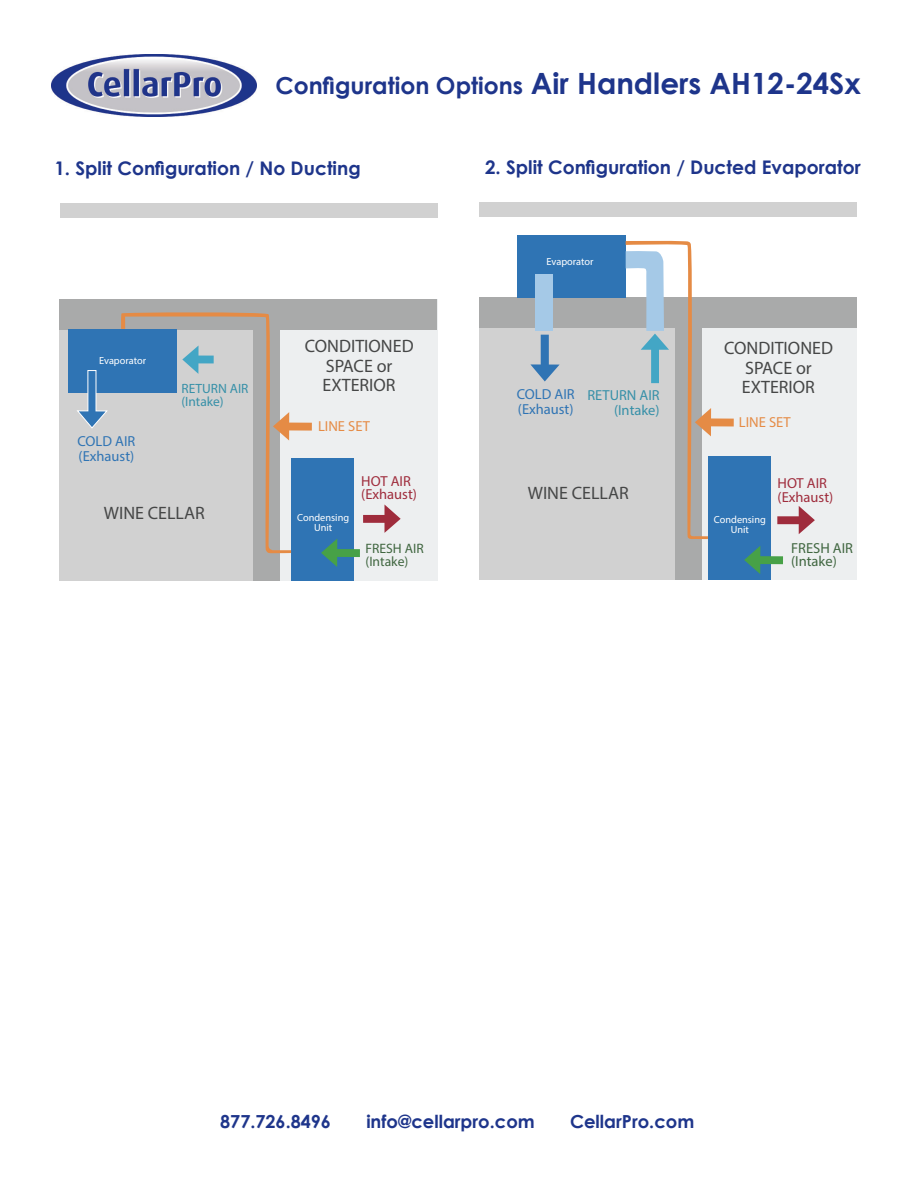
<style>
.page{position:relative;width:918px;height:1188px;background:#fff}
.page>*{position:absolute;margin:0;border:0;box-sizing:border-box;transform-origin:0 0}
.t1{font:700 23.4px "Century Gothic";color:#1e358b}
.t2{font:700 18.75px "Century Gothic";color:#1e358b}
.t3{font:18px/19.5px "Myriad Pro";color:#464747;text-align:center}
.t4{font:700 18px "Century Gothic";color:#1e358b}
.t5{font:14.55px/15px "Myriad Pro";color:#2f74b4}
.t6{font:14.55px/13.5px "Myriad Pro";color:#9f2c3c}
.t7{font:14.55px/15px "Myriad Pro";color:#3790a8;text-align:right}
.t8{font:14.55px/13.5px "Myriad Pro";color:#406640}
.t9{font:14.55px "Myriad Pro";color:#e58b45}
.t10{font:13.65px/12.8px "Myriad Pro";color:#406640}
.t11{font:13.5px/14px "Myriad Pro";color:#3790a8}
.t12{font:10.35px/10.2px "Myriad Pro";color:#fff;text-align:center}
.s1{font-size:29.25px}
</style>
<div class="page">
<img style="left:51px;top:54px;width:206px;height:62px">
<div style="left:234px;top:299px;width:203px;height:281px;background:#edeff0"></div>
<div style="left:60px;top:299px;width:194px;height:281px;background:#d1d1d1"></div>
<div style="left:253px;top:299px;width:26px;height:281px;background:#a9aaaa"></div>
<div style="left:60px;top:203px;width:377px;height:14px;background:#d1d1d1"></div>
<div style="left:60px;top:299px;width:377px;height:30px;background:#a9aaaa"></div>
<svg style="left:363px;top:504px;width:38px;height:29px"></svg>
<div style="left:291px;top:458px;width:63px;height:122px;background:#2f74b4"></div>
<div style="left:69px;top:329px;width:108px;height:63px;background:#2f74b4"></div>
<svg style="left:121px;top:312px;width:191px;height:241px"></svg>
<svg style="left:321px;top:539px;width:39px;height:28px"></svg>
<svg style="left:76px;top:370px;width:32px;height:58px"></svg>
<div style="left:653px;top:298px;width:204px;height:282px;background:#edeff0"></div>
<div style="left:479px;top:298px;width:196px;height:282px;background:#d1d1d1"></div>
<div style="left:675px;top:298px;width:26px;height:282px;background:#a9aaaa"></div>
<div style="left:479px;top:202px;width:378px;height:15px;background:#d1d1d1"></div>
<div style="left:479px;top:298px;width:378px;height:30px;background:#a9aaaa"></div>
<svg style="left:777px;top:506px;width:38px;height:28px"></svg>
<div style="left:518px;top:235px;width:108px;height:63px;background:#2f74b4"></div>
<div style="left:708px;top:457px;width:63px;height:123px;background:#2f74b4"></div>
<svg style="left:744px;top:546px;width:39px;height:28px"></svg>
<div style="left:536px;top:274px;width:17px;height:57px;background:#a5c9e7"></div>
<svg style="left:626px;top:241px;width:108px;height:298px"></svg>
<svg style="left:530px;top:335px;width:30px;height:46px"></svg>
<p class="t1" style="left:276px;top:68px;width:587px">Configuration Options <span class="s1">Air Handlers AH12-24Sx</span></p>
<p class="t2" style="left:54px;top:154px;width:308px">1. Split Configuration / No Ducting</p>
<p class="t12" style="left:99px;top:356px;width:49px">Evaporator</p>
<p class="t5" style="left:77px;top:433px;width:59px">COLD AIR (Exhaust)</p>
<p class="t11" style="left:181px;top:381px;width:69px">RETURN AIR (Intake)</p>
<p class="t3" style="left:104px;top:503px;width:103px">WINE CELLAR</p>
<p class="t3" style="left:305px;top:336px;width:110px">CONDITIONED<br>SPACE or<br>EXTERIOR</p>
<p class="t9" style="left:318px;top:417px;width:53px">LINE SET</p>
<p class="t12" style="left:297px;top:512px;width:53px">Condensing<br>Unit</p>
<p class="t6" style="left:361px;top:474px;width:57px">HOT AIR (Exhaust)</p>
<p class="t10" style="left:365px;top:542px;width:60px">FRESH AIR (Intake)</p>
<p class="t2" style="left:485px;top:153px;width:377px">2. Split Configuration / Ducted Evaporator</p>
<p class="t12" style="left:547px;top:257px;width:49px">Evaporator</p>
<p class="t5" style="left:517px;top:387px;width:59px">COLD AIR (Exhaust)</p>
<p class="t7" style="left:587px;top:388px;width:74px">RETURN AIR (Intake)</p>
<p class="t3" style="left:528px;top:483px;width:103px">WINE CELLAR</p>
<p class="t3" style="left:724px;top:338px;width:110px">CONDITIONED<br>SPACE or<br>EXTERIOR</p>
<p class="t9" style="left:739px;top:413px;width:53px">LINE SET</p>
<p class="t12" style="left:714px;top:514px;width:53px">Condensing<br>Unit</p>
<p class="t6" style="left:778px;top:477px;width:57px">HOT AIR (Exhaust)</p>
<p class="t8" style="left:791px;top:541px;width:63px">FRESH AIR (Intake)</p>
<p class="t4" style="left:220px;top:1108px;width:112px">877.726.8496</p>
<p class="t4" style="left:366px;top:1108px;width:170px">info@cellarpro.com</p>
<p class="t4" style="left:570px;top:1108px;width:126px">CellarPro.com</p>
</div>
